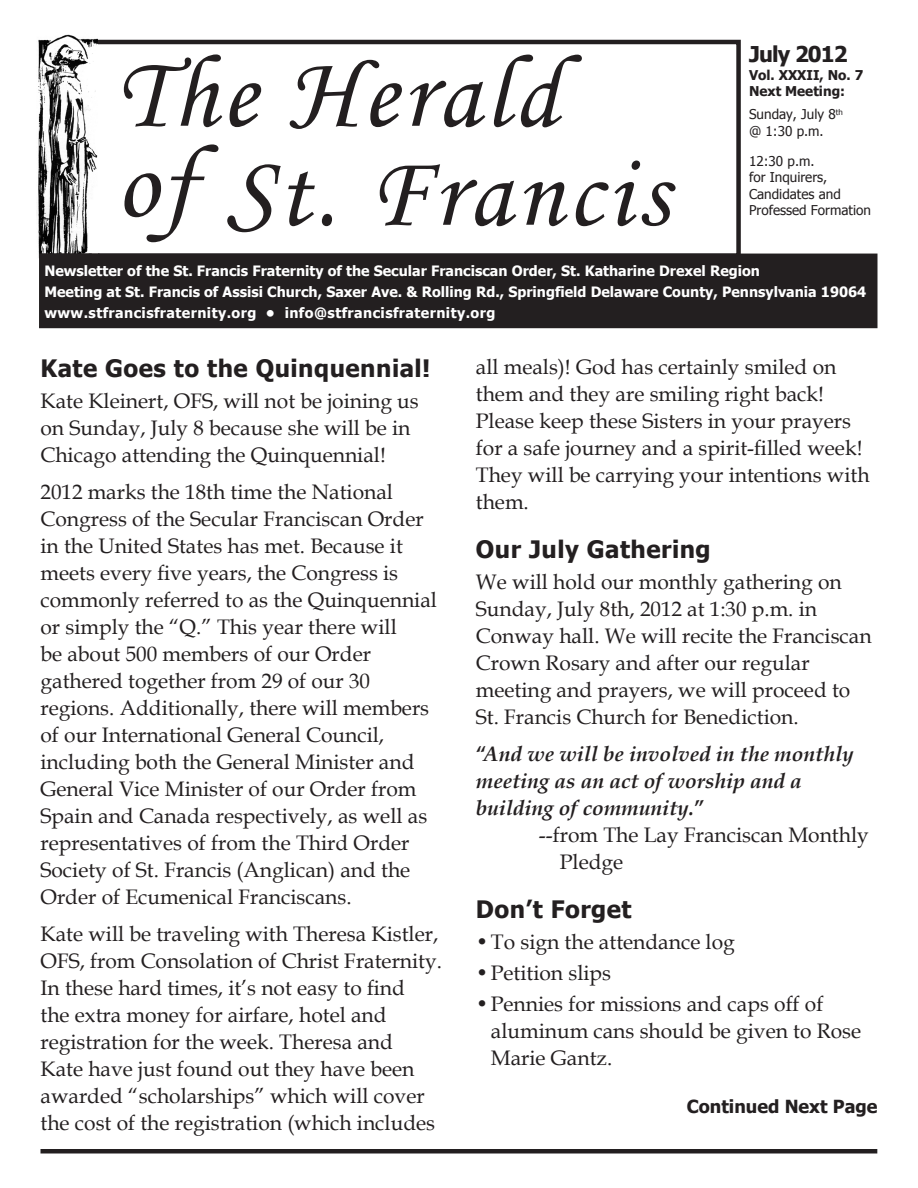
<style>
.page{position:relative;width:918px;height:1188px;background:#fff}
.page>*{position:absolute;margin:0;border:0;box-sizing:border-box;transform-origin:0 0}
.t1{font:103.5px/99px "Monotype Corsiva";letter-spacing:.04em;color:#231f20}
.Article_Title{font:700 24px "Tahoma";letter-spacing:.02em;color:#231f20}
.t2{font:700 21.75px "Tahoma";letter-spacing:-.04em;color:#231f20}
.Text{font:21px/27px "Book Antiqua";color:#231f20}
.Text_after_header{font:21px/27px "Book Antiqua";color:#231f20}
.Bullets{font:21px/27px "Book Antiqua";color:#231f20}
.Text-2{font:italic 700 21px "Book Antiqua";color:#231f20}
.t3{font:700 18px "Tahoma";color:#231f20}
.t4{font:700 14.25px/21px "Tahoma";color:#fff}
.t5{font:700 14.25px "Tahoma";letter-spacing:.03em;color:#fff}
.t6{font:13.5px/16.5px "Tahoma";color:#231f20}
.t7{font:700 13.5px/16.5px "Tahoma";color:#231f20}
.s1{font-style:normal}
</style>
<div class="page">
<div style="left:39px;top:40px;width:702px;height:218px;border:4px solid #231f20"></div>
<img style="left:38px;top:34px;width:60px;height:224px">
<div style="left:40px;top:254px;width:837px;height:73px;background:#231f20"></div>
<div style="left:39px;top:254px;width:839px;height:74px;border:2px solid #231f20"></div>
<div style="left:40px;top:1149px;width:837px;height:5px;background:#231f20"></div>
<p class="t2" style="left:749px;top:38px;width:100px">July 2012</p>
<p class="t7" style="left:749px;top:66px;width:116px">Vol. XXXII, No. 7<br>Next Meeting:</p>
<p class="t6" style="left:749px;top:106px;width:95px">Sunday, July 8<sup>th </sup>@ 1:30 p.m.</p>
<p class="t6" style="left:749px;top:152px;width:123px">12:30 p.m.<br>for Inquirers,<br>Candidates and<br>Professed Formation</p>
<p class="t1" style="left:116px;top:45px;width:554px">The Herald<br>of St. Francis</p>
<p class="t4" style="left:44px;top:259px;width:823px">Newsletter of the St. Francis Fraternity of the Secular Franciscan Order, St. Katharine Drexel Region<br>Meeting at St. Francis of Assisi Church, Saxer Ave. &amp; Rolling Rd., Springfield Delaware County, Pennsylvania 19064</p>
<p class="t5" style="left:44px;top:302px;width:452px">www.stfrancisfraternity.org • info@stfrancisfraternity.org</p>
<p class="Article_Title" style="left:40px;top:352px;width:392px">Kate Goes to the Quinquennial!</p>
<p class="Text_after_header" style="left:40px;top:387px;width:380px">Kate Kleinert, OFS, will not be joining us on Sunday, July 8 because she will be in<br>Chicago attending the Quinquennial!</p>
<p class="Text" style="left:40px;top:478px;width:398px">2012 marks the 18th time the National Congress of the Secular Franciscan Order in the United States has met. Because it meets every five years, the Congress is commonly referred to as the Quinquennial or simply the “Q.” This year there will<br>be about 500 members of our Order gathered together from 29 of our 30 regions. Additionally, there will members of our International General Council, including both the General Minister and General Vice Minister of our Order from Spain and Canada respectively, as well as representatives of from the Third Order Society of St. Francis (Anglican) and the Order of Ecumenical Franciscans.</p>
<p class="Text" style="left:40px;top:920px;width:403px">Kate will be traveling with Theresa Kistler, OFS, from Consolation of Christ Fraternity.<br>In these hard times, it’s not easy to find<br>the extra money for airfare, hotel and registration for the week. Theresa and<br>Kate have just found out they have been awarded “scholarships” which will cover the cost of the registration (which includes</p>
<p class="Text" style="left:476px;top:353px;width:395px">all meals)! God has certainly smiled on them and they are smiling right back!<br>Please keep these Sisters in your prayers for a safe journey and a spirit-filled week!<br>They will be carrying your intentions with them.</p>
<p class="Article_Title" style="left:476px;top:532px;width:236px">Our July Gathering</p>
<p class="Text_after_header" style="left:476px;top:568px;width:397px">We will hold our monthly gathering on Sunday, July 8th, 2012 at 1:30 p.m. in Conway hall. We will recite the Franciscan Crown Rosary and after our regular meeting and prayers, we will proceed to St. Francis Church for Benediction.</p>
<p class="Text-2" style="left:476px;top:739px;width:379px"><span class="s1">“</span>And we will be involved in the monthly</p>
<p class="Text-2" style="left:476px;top:766px;width:328px">meeting as an act of worship and a</p>
<p class="Text-2" style="left:476px;top:793px;width:230px">building of community.<span class="s1">”</span></p>
<p class="Text" style="left:539px;top:821px;width:331px">--from The Lay Franciscan Monthly</p>
<p class="Text" style="left:560px;top:848px;width:65px">Pledge</p>
<p class="Article_Title" style="left:476px;top:892px;width:157px">Don’t Forget</p>
<p class="Bullets" style="left:476px;top:928px;width:261px">•To sign the attendance log</p>
<p class="Bullets" style="left:476px;top:959px;width:137px">•Petition slips</p>
<p class="Bullets" style="left:491px;top:990px;width:372px;text-indent:-15px">•Pennies for missions and caps off of aluminum cans should be given to Rose<br>Marie Gantz.</p>
<p class="t3" style="left:687px;top:1094px;width:192px">Continued Next Page</p>
</div>
